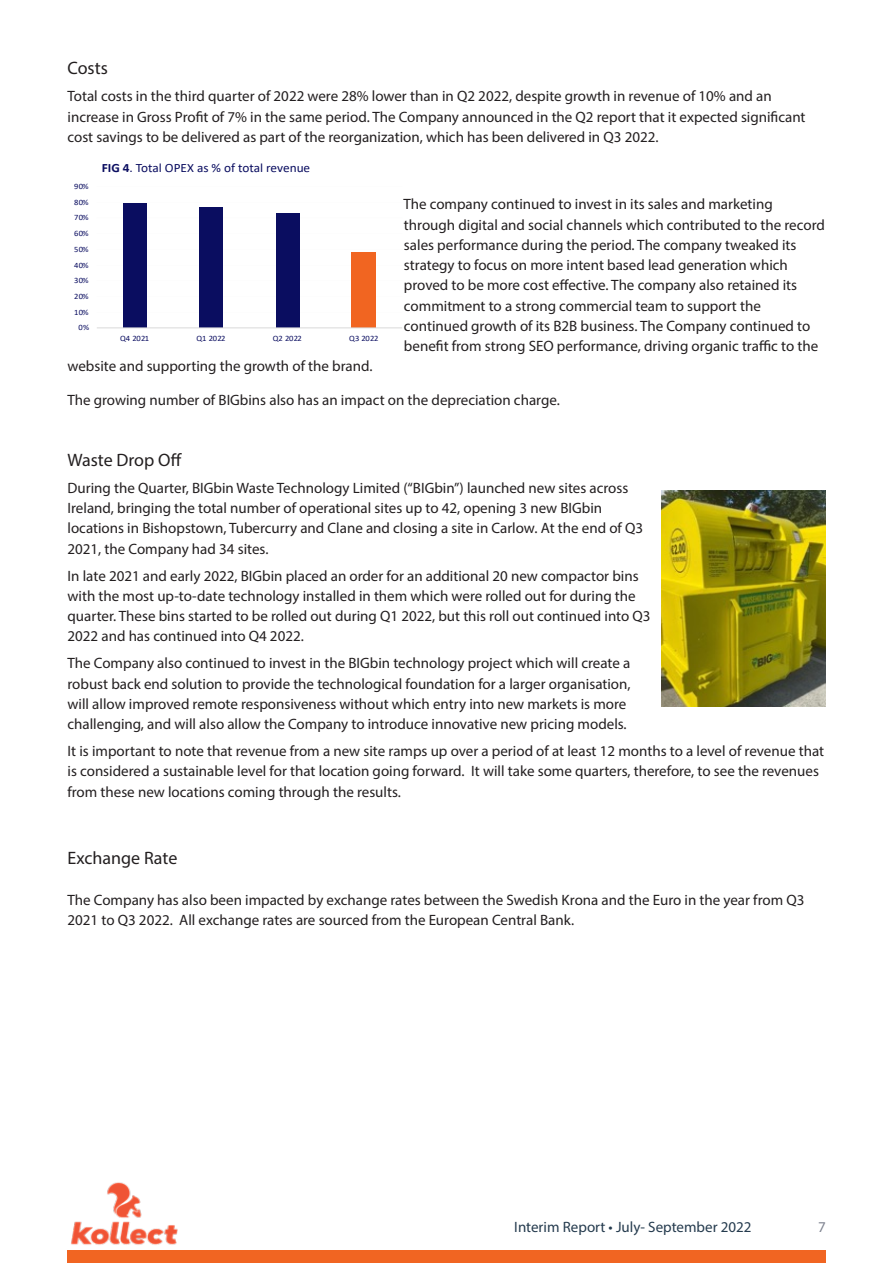
<style>
.page{position:relative;width:893px;height:1263px;background:#fff}
.page>*{position:absolute;margin:0;border:0;box-sizing:border-box;transform-origin:0 0}
.Title_2{font:18px "Myriad Pro";color:#231f20}
.Title_2-2{font:15px/20.2px "Myriad Pro";color:#231f20}
.t1{font:15px "Myriad Pro";color:#253b4e}
.t2{font:15px "Myriad Pro";color:#7d828f}
.t3{font:12.75px "Calibri";color:#0a0d60;scale:1.05 1}
.t4{font:8.1px "Calibri";letter-spacing:.05em;color:#0a0d60;scale:1.05 1}
.s1{font-weight:700}
</style>
<div class="page">
<div style="left:67px;top:1249px;width:759px;height:14px;background:#f16522"></div>
<img style="left:71px;top:1182px;width:107px;height:63px">
<hr style="left:97px;top:312px;width:305px;height:1px;background:#f2f2f2">
<hr style="left:97px;top:296px;width:305px;height:1px;background:#f2f2f2">
<hr style="left:97px;top:281px;width:305px;height:1px;background:#f2f2f2">
<hr style="left:97px;top:280px;width:305px;height:1px;background:#f2f2f2">
<hr style="left:97px;top:265px;width:305px;height:1px;background:#f2f2f2">
<hr style="left:97px;top:249px;width:305px;height:1px;background:#f2f2f2">
<hr style="left:97px;top:233px;width:305px;height:1px;background:#f2f2f2">
<hr style="left:97px;top:218px;width:305px;height:1px;background:#f2f2f2">
<hr style="left:97px;top:202px;width:305px;height:1px;background:#f2f2f2">
<hr style="left:97px;top:187px;width:305px;height:1px;background:#f2f2f2">
<div style="left:123px;top:204px;width:24px;height:124px;background:#0a0d60"></div>
<div style="left:199px;top:208px;width:24px;height:120px;background:#0a0d60"></div>
<div style="left:276px;top:213px;width:24px;height:115px;background:#0a0d60"></div>
<div style="left:352px;top:253px;width:24px;height:75px;background:#f16521"></div>
<hr style="left:97px;top:327px;width:305px;height:1px;background:#d9d9d9">
<img style="left:661px;top:490px;width:164px;height:216px">
<p class="Title_2" style="left:68px;top:57px;width:42px">Costs</p>
<p class="Title_2-2" style="left:68px;top:86px;width:740px">Total costs in the third quarter of 2022 were 28% lower than in Q2 2022, despite growth in revenue of 10% and an increase in Gross Profit of 7% in the same period. The Company announced in the Q2 report that it expected significant cost savings to be delivered as part of the reorganization, which has been delivered in Q3 2022.</p>
<p class="t4" style="left:74px;top:181px;width:15px">90%</p>
<p class="t4" style="left:74px;top:196px;width:15px">80%</p>
<p class="t4" style="left:74px;top:212px;width:15px">70%</p>
<p class="t4" style="left:74px;top:228px;width:15px">60%</p>
<p class="t4" style="left:74px;top:243px;width:15px">50%</p>
<p class="t4" style="left:74px;top:259px;width:15px">40%</p>
<p class="t4" style="left:74px;top:275px;width:15px">30%</p>
<p class="t4" style="left:74px;top:291px;width:15px">20%</p>
<p class="t4" style="left:74px;top:306px;width:15px">10%</p>
<p class="t4" style="left:78px;top:322px;width:12px">0%</p>
<p class="t3" style="left:102px;top:159px;width:200px"><span class="s1">FIG 4</span>. Total OPEX as % of total revenue</p>
<p class="t4" style="left:120px;top:333px;width:29px">Q4 2021</p>
<p class="t4" style="left:197px;top:333px;width:29px">Q1 2022</p>
<p class="t4" style="left:273px;top:333px;width:29px">Q2 2022</p>
<p class="t4" style="left:349px;top:333px;width:29px">Q3 2022</p>
<p class="Title_2-2" style="left:403px;top:194px;width:423px">The company continued to invest in its sales and marketing through digital and social channels which contributed to the record sales performance during the period. The company tweaked its strategy to focus on more intent based lead generation which proved to be more cost effective. The company also retained its commitment to a strong commercial team to support the continued growth of its B2B business. The Company continued to benefit from strong SEO performance, driving organic traffic to the</p>
<p class="Title_2-2" style="left:68px;top:356px;width:307px">website and supporting the growth of the brand.</p>
<p class="Title_2-2" style="left:68px;top:390px;width:494px">The growing number of BIGbins also has an impact on the depreciation charge.</p>
<p class="Title_2" style="left:68px;top:449px;width:116px">Waste Drop Off</p>
<p class="Title_2-2" style="left:68px;top:477px;width:577px">During the Quarter, BIGbin Waste Technology Limited (“BIGbin”) launched new sites across Ireland, bringing the total number of operational sites up to 42, opening 3 new BIGbin locations in Bishopstown, Tubercurry and Clane and closing a site in Carlow. At the end of Q3<br>2021, the Company had 34 sites.</p>
<p class="Title_2-2" style="left:68px;top:565px;width:585px">In late 2021 and early 2022, BIGbin placed an order for an additional 20 new compactor bins with the most up-to-date technology installed in them which were rolled out for during the quarter. These bins started to be rolled out during Q1 2022, but this roll out continued into Q3<br>2022 and has continued into Q4 2022.</p>
<p class="Title_2-2" style="left:68px;top:653px;width:565px">The Company also continued to invest in the BIGbin technology project which will create a robust back end solution to provide the technological foundation for a larger organisation, will allow improved remote responsiveness without which entry into new markets is more challenging, and will also allow the Company to introduce innovative new pricing models.</p>
<p class="Title_2-2" style="left:68px;top:741px;width:758px">It is important to note that revenue from a new site ramps up over a period of at least 12 months to a level of revenue that is considered a sustainable level for that location going forward. It will take some quarters, therefore, to see the revenues from these new locations coming through the results.</p>
<p class="Title_2" style="left:68px;top:847px;width:111px">Exchange Rate</p>
<p class="Title_2-2" style="left:68px;top:889px;width:738px">The Company has also been impacted by exchange rates between the Swedish Krona and the Euro in the year from Q3<br>2021 to Q3 2022. All exchange rates are sourced from the European Central Bank.</p>
<p class="t1" style="left:514px;top:1218px;width:239px">Interim Report • July- September 2022</p>
<p class="t2" style="left:818px;top:1218px;width:9px">7</p>
</div>
